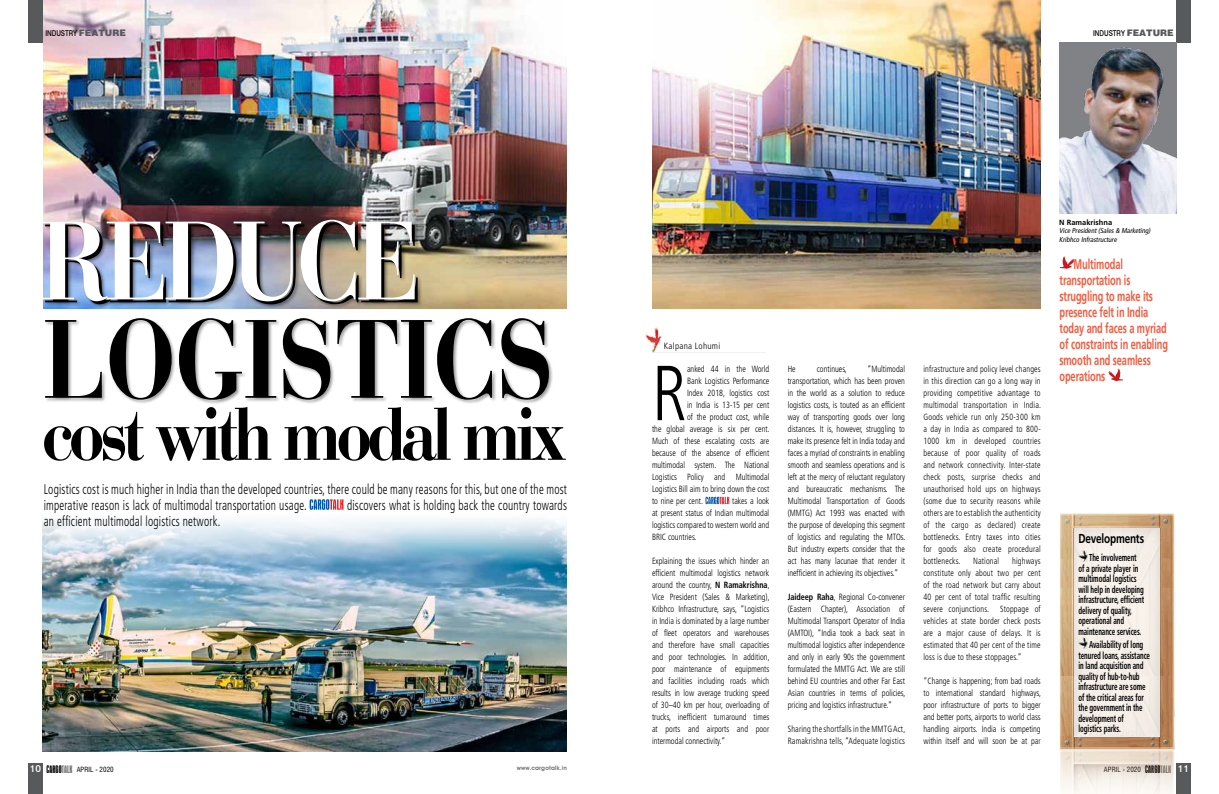
<style>
.page{position:relative;width:1219px;height:794px;background:#fff}
.page>*{position:absolute;margin:0;border:0;box-sizing:border-box;transform-origin:0 0}
.t1{font:700 116.5px "Bauer Bodoni BT";letter-spacing:.01em;color:#000;scale:.87 1}
.t2{font:700 116.5px "Bauer Bodoni BT";letter-spacing:-.03em;color:#fff;scale:.87 1}
.t3{font:700 78px "Bauer Bodoni BT";letter-spacing:-.05em;color:#000;scale:.88 1}
.t4{font:300 condensed 77.8px "Frutiger";color:#000;scale:.9 1}
.t5{font:300 condensed 14px/16px "Frutiger";letter-spacing:.02em;color:#000;scale:.8 1}
.t6{font:700 14px/16px "Frutiger";letter-spacing:-.01em;color:#f15b40;scale:.66 1}
.t7{font:700 13px "Frutiger";letter-spacing:-.02em;color:#000;scale:.77 1}
.t8{font:condensed 11px "Aurora BT";letter-spacing:.01em;color:#000}
.t9{font:700 condensed 10px/10.5px "Frutiger";letter-spacing:-.01em;color:#000;scale:.7 1}
.t10{font:300 condensed 9px/12px "Frutiger";color:#000;text-align:justify;scale:.9 1}
.t11{font:300 condensed 9px/12px "Frutiger";letter-spacing:.02em;color:#000;scale:.9 1}
.t12{font:300 condensed 9px "Frutiger";letter-spacing:.03em;color:#000}
.t13{font:500 8px "Swiss 721 BT";color:#000;scale:.8 1}
.t14{font:700 7.5px "Frutiger";color:#000}
.t15{font:italic condensed 7px/8.4px "Frutiger";color:#000}
.t16{font:condensed 7px "Swiss 721 BT";letter-spacing:.01em;color:#000}
.t17{font:600 6px "Avant Garde IT Cby BT";letter-spacing:.03em;color:#6d6e71}
.s1{font-family:"Helv";font-weight:900;font-size:9px;color:#58595b}
.s2{font-weight:700}
.s3{font-weight:500;font-stretch:normal;font-size:10px;color:#fff}
.s4{font-family:"Aurora BT";font-size:11px}
.s5{font-family:"Aurora BT";font-size:11px;color:#6d6e71}
.s6{color:#6d6e71}
.s7{font-family:"Swiss 721 BT";font-weight:500;font-stretch:normal;font-size:10px;color:#fff}
</style>
<div class="page">
<img style="left:44px;top:0;width:523px;height:308px">
<div style="left:1176px;top:763px;width:14px;height:31px;background:#58595b"></div>
<div style="left:1176px;top:0;width:14px;height:43px;background:#58595b"></div>
<div style="left:28px;top:763px;width:15px;height:31px;background:#58595b"></div>
<img style="left:652px;top:0;width:389px;height:308px">
<img style="left:1059px;top:43px;width:118px;height:171px">
<svg style="left:1059px;top:256px;width:15px;height:13px"></svg>
<svg style="left:1108px;top:368px;width:15px;height:13px"></svg>
<div style="left:44px;top:222px;width:510px;height:183px;background:#000;opacity:.4"></div>
<div style="left:41px;top:219px;width:379px;height:87px;background:#000;opacity:.4"></div>
<svg style="left:705px;top:497px;width:24px;height:7px"></svg>
<img style="left:646px;top:327px;width:16px;height:25px">
<img style="left:43px;top:508px;width:524px;height:243px">
<img style="left:1060px;top:513px;width:115px;height:163px">
<img style="left:1060px;top:760px;width:114px;height:34px">
<img style="left:1060px;top:676px;width:115px;height:84px">
<div style="left:1074px;top:528px;width:86px;height:208px;background:#f5efe8"></div>
<svg style="left:1078px;top:550px;width:9px;height:11px"></svg>
<svg style="left:1078px;top:637px;width:9px;height:11px"></svg>
<div style="left:28px;top:0;width:15px;height:43px;background:#58595b"></div>
<svg style="left:310px;top:499px;width:34px;height:11px"></svg>
<p class="t13" style="left:45px;top:28px;width:102px">INDUSTRY <span class="s1">FEATURE</span></p>
<h1 class="t2" style="left:41px;top:187px;width:436px">REDUCE</h1>
<h1 class="t1" style="left:44px;top:286px;width:588px">LOGISTICS</h1>
<h2 class="t3" style="left:43px;top:385px;width:597px">COST WITH MODAL MIX</h2>
<h3 class="t5" style="left:44px;top:481px;width:656px">Logistics cost is much higher in India than the developed countries, there could be many reasons for this, but one of the most imperative reason is lack of multimodal transportation usage.</h3>
<h3 class="t5" style="left:347px;top:497px;width:276px">discovers what is holding back the country towards</h3>
<h3 class="t5" style="left:44px;top:513px;width:223px">an efficient multimodal logistics network.</h3>
<p class="t13" style="left:1093px;top:28px;width:102px">INDUSTRY <span class="s1">FEATURE</span></p>
<p class="t12" style="left:664px;top:341px;width:58px">Kalpana Lohumi</p>
<h3 class="t4" style="left:652px;top:349px;width:40px">R</h3>
<p class="t10" style="left:687px;top:363px;width:93px">anked 44 in the World</p>
<p class="t10" style="left:687px;top:375px;width:93px">Bank Logistics Performance</p>
<p class="t10" style="left:687px;top:387px;width:93px">Index 2018, logistics cost</p>
<p class="t10" style="left:687px;top:399px;width:93px">in India is 13-15 per cent</p>
<p class="t10" style="left:687px;top:411px;width:93px">of the product cost, while</p>
<p class="t10" style="left:652px;top:423px;width:132px">the global average is six per cent.</p>
<p class="t10" style="left:652px;top:435px;width:132px">Much of these escalating costs are</p>
<p class="t10" style="left:652px;top:447px;width:132px">because of the absence of efficient</p>
<p class="t10" style="left:652px;top:459px;width:132px">multimodal system. The National</p>
<p class="t10" style="left:652px;top:471px;width:132px">Logistics Policy and Multimodal</p>
<p class="t10" style="left:652px;top:483px;width:132px">Logistics Bill aim to bring down the cost</p>
<p class="t10" style="left:652px;top:495px;width:58px">to nine per cent.</p>
<p class="t10" style="left:652px;top:495px;width:132px;text-indent:80px">takes a look at present status of Indian multimodal logistics compared to western world and BRIC countries.</p>
<p class="t10" style="left:652px;top:555px;width:132px">Explaining the issues which hinder an efficient multimodal logistics network around the country, <span class="s2">N Ramakrishna</span>, Vice President (Sales &amp; Marketing), Kribhco Infrastructure, says, “Logistics in India is dominated by a large number of fleet operators and warehouses and therefore have small capacities and poor technologies. In addition, poor maintenance of equipments and facilities including roads which results in low average trucking speed of 30–40 km per hour, overloading of trucks, inefficient turnaround times at ports and airports and poor intermodal connectivity.”</p>
<p class="t10" style="left:788px;top:363px;width:132px;text-indent:80px">“Multimodal transportation, which has been proven in the world as a solution to reduce logistics costs, is touted as an efficient way of transporting goods over long distances. It is, however, struggling to make its presence felt in India today and faces a myriad of constraints in enabling smooth and seamless operations and is left at the mercy of reluctant regulatory and bureaucratic mechanisms. The Multimodal Transportation of Goods (MMTG) Act 1993 was enacted with the purpose of developing this segment of logistics and regulating the MTOs.<br>But industry experts consider that the act has many lacunae that render it inefficient in achieving its objectives.”</p>
<p class="t10" style="left:788px;top:591px;width:132px"><span class="s2">Jaideep Raha</span>, Regional Co-convener (Eastern Chapter), Association of Multimodal Transport Operator of India (AMTOI), “India took a back seat in multimodal logistics after independence and only in early 90s the government formulated the MMTG Act. We are still behind EU countries and other Far East Asian countries in terms of policies, pricing and logistics infrastructure.”</p>
<p class="t11" style="left:788px;top:723px;width:132px">Sharing the shortfalls in the MMTG Act,<br>Ramakrishna tells, “Adequate logistics</p>
<p class="t10" style="left:788px;top:363px;width:10px">He</p>
<p class="t10" style="left:817px;top:363px;width:35px">continues,</p>
<p class="t10" style="left:923px;top:363px;width:132px">infrastructure and policy level changes in this direction can go a long way in providing competitive advantage to multimodal transportation in India.<br>Goods vehicle run only 250-300 km a day in India as compared to 800- 1000 km in developed countries because of poor quality of roads and network connectivity. Inter-state check posts, surprise checks and unauthorised hold ups on highways (some due to security reasons while others are to establish the authenticity of the cargo as declared) create bottlenecks. Entry taxes into cities for goods also create procedural bottlenecks.</p>
<p class="t10" style="left:923px;top:555px;width:132px;text-indent:89px">highways constitute only about two per cent of the road network but carry about 40 per cent of total traffic resulting severe conjunctions. Stoppage of vehicles at state border check posts are a major cause of delays. It is estimated that 40 per cent of the time loss is due to these stoppages.”</p>
<p class="t10" style="left:923px;top:675px;width:132px">“Change is happening; from bad roads to international standard highways, poor infrastructure of ports to bigger and better ports, airports to world class handling airports. India is competing within itself and will soon be at par</p>
<p class="t11" style="left:973px;top:555px;width:31px">National</p>
<p class="t14" style="left:1059px;top:218px;width:54px">N Ramakrishna</p>
<p class="t15" style="left:1059px;top:227px;width:94px">Vice President(Sales&amp; Marketing)<br>Kribhco Infrastructure</p>
<h3 class="t6" style="left:1059px;top:256px;width:166px;text-indent:14px">Multimodal transportation is struggling to make its presence felt in India today and faces a myriad of constraints in enabling smooth and seamless operations</h3>
<h3 class="t7" style="left:1078px;top:530px;width:87px">Developments</h3>
<p class="t9" style="left:1078px;top:552px;width:96px;text-indent:11px">The involvement of a private player in multimodal logistics will help in developing infrastructure, efficient delivery of quality, operational and maintenance services.</p>
<p class="t9" style="left:1078px;top:639px;width:104px;text-indent:11px">Availability of long tenured loans, assistance in land acquisition and quality of hub-to-hub infrastructure are some of the critical areas for the government in the development of<br>logistics parks.</p>
<p class="t16" style="left:30px;top:765px;width:85px"><span class="s3">10</span> <span class="s4">CARGO</span><span class="s5">TALK</span> APRIL - 2020</p>
<p class="t17" style="left:517px;top:764px;width:52px">www.cargotalk.in</p>
<p class="t8" style="left:1145px;top:763px;width:45px">CARGO<span class="s6">TALK</span> <span class="s7">11</span></p>
<p class="t16" style="left:1104px;top:765px;width:39px">APRIL - 2020</p>
</div>
